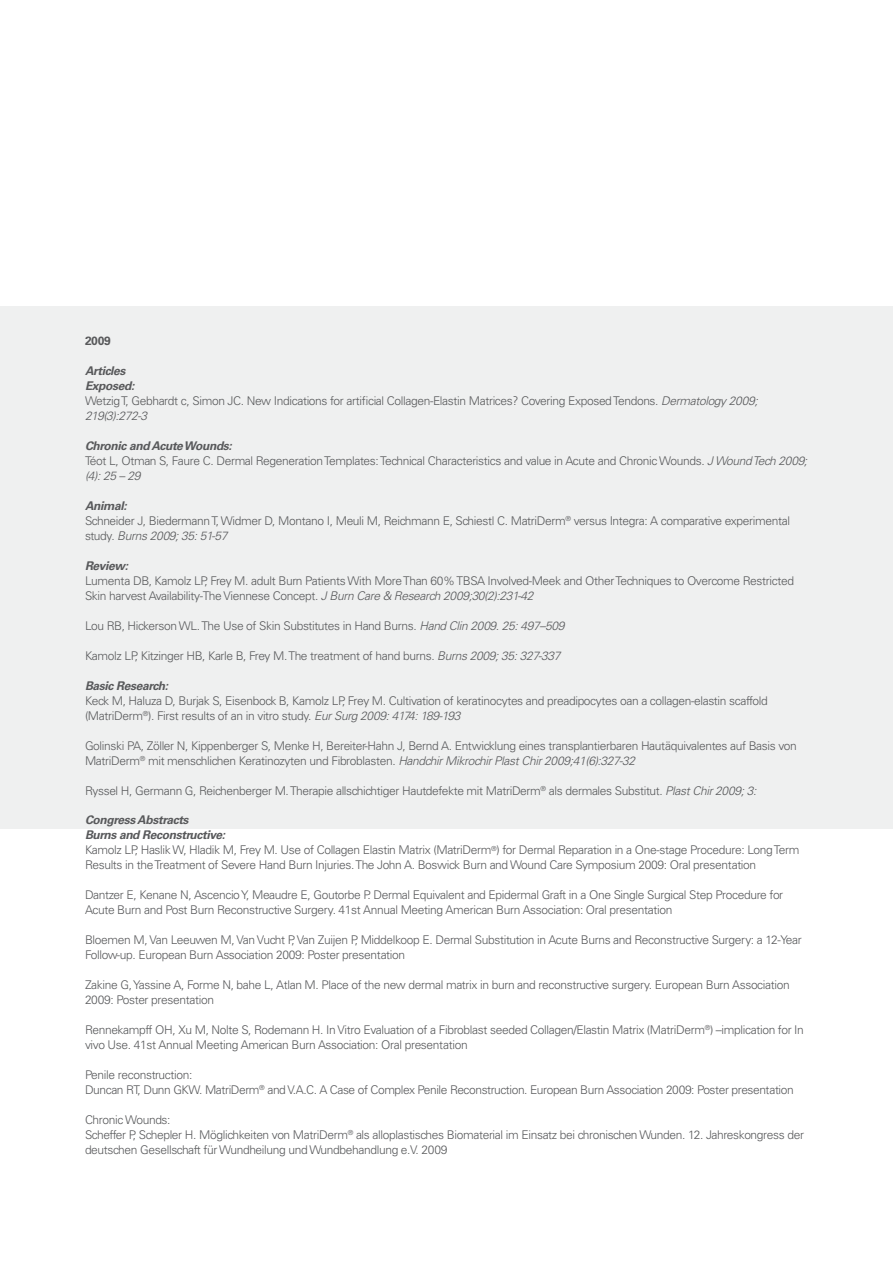
<style>
.page{position:relative;width:893px;height:1263px;background:#fff}
.page>*{position:absolute;margin:0;border:0;box-sizing:border-box;transform-origin:0 0}
.t1{font:300 12px/15px "Univers LT Std";letter-spacing:-.03em;color:#58595b}
.t2{font:italic 700 12px "Univers LT Std";letter-spacing:-.03em;color:#58595b}
.t3{font:700 12px "Univers LT Std";color:#58595b}
.s1{font-weight:700;font-style:italic}
.s2{font-style:italic}
</style>
<div class="page">
<div style="left:0;top:306px;width:893px;height:523px;background:#eff0f0"></div>
<p class="t3" style="left:85px;top:335px;width:27px">2009</p>
<p class="t1" style="left:85px;top:364px;width:674px"><span class="s1">Articles<br>Exposed:<br></span>Wetzig T, Gebhardt c, Simon JC. New Indications for artificial Collagen-Elastin Matrices? Covering Exposed Tendons. <span class="s2">Dermatology 2009; 219(3):272-3</span></p>
<p class="t1" style="left:85px;top:439px;width:724px"><span class="s1">Chronic and Acute Wounds:<br></span>Téot L, Otman S, Faure C. Dermal Regeneration Templates: Technical Characteristics and value in Acute and Chronic Wounds. <span class="s2">J Wound Tech 2009; (4): 25 – 29</span></p>
<p class="t1" style="left:85px;top:499px;width:707px"><span class="s1">Animal:<br></span>Schneider J, Biedermann T, Widmer D, Montano I, Meuli M, Reichmann E, Schiestl C. MatriDerm<sup>®</sup> versus Integra: A comparative experimental study. <span class="s2">Burns 2009; 35: 51-57</span></p>
<p class="t2" style="left:85px;top:560px;width:45px">Review:</p>
<p class="t1" style="left:85px;top:573px;width:710px">Lumenta DB, Kamolz LP, Frey M. adult Burn Patients With More Than 60% TBSA Involved-Meek and Other Techniques to Overcome Restricted<br>Skin harvest Availability-The Viennese Concept. <span class="s2">J Burn Care &amp; Research 2009;30(2):231-42</span></p>
<p class="t1" style="left:85px;top:618px;width:481px">Lou RB, Hickerson WL. The Use of Skin Substitutes in Hand Burns. <span class="s2">Hand Clin 2009. 25: 497–509</span></p>
<p class="t1" style="left:85px;top:648px;width:477px">Kamolz LP, Kitzinger HB, Karle B, Frey M. The treatment of hand burns. <span class="s2">Burns 2009; 35: 327-337</span></p>
<p class="t2" style="left:85px;top:680px;width:85px">Basic Research:</p>
<p class="t1" style="left:85px;top:693px;width:684px">Keck M, Haluza D, Burjak S, Eisenbock B, Kamolz LP, Frey M. Cultivation of keratinocytes and preadipocytes oan a collagen-elastin scaffold (MatriDerm<sup>®</sup>). First results of an in vitro study. <span class="s2">Eur Surg 2009: 4174: 189-193</span></p>
<p class="t1" style="left:85px;top:738px;width:713px">Golinski PA, Zöller N, Kippenberger S, Menke H, Bereiter-Hahn J, Bernd A. Entwicklung eines transplantierbaren Hautäquivalentes auf Basis von<br>MatriDerm<sup>®</sup> mit menschlichen Keratinozyten und Fibroblasten. <span class="s2">Handchir Mikrochir Plast Chir 2009;41(6):327-32</span></p>
<p class="t1" style="left:85px;top:783px;width:673px">Ryssel H, Germann G, Reichenberger M. Therapie allschichtiger Hautdefekte mit MatriDerm<sup>®</sup> als dermales Substitut. <span class="s2">Plast Chir 2009; 3:</span></p>
<p class="t1" style="left:85px;top:813px;width:716px"><span class="s1">Congress Abstracts<br>Burns and Reconstructive:<br></span>Kamolz LP, Haslik W, Hladik M, Frey M. Use of Collagen Elastin Matrix (MatriDerm<sup>®</sup>) for Dermal Reparation in a One-stage Procedure: Long Term Results in the Treatment of Severe Hand Burn Injuries. The John A. Boswick Burn and Wound Care Symposium 2009: Oral presentation</p>
<p class="t1" style="left:85px;top:888px;width:700px">Dantzer E, Kenane N, Ascencio Y, Meaudre E, Goutorbe P. Dermal Equivalent and Epidermal Graft in a One Single Surgical Step Procedure for<br>Acute Burn and Post Burn Reconstructive Surgery. 41st Annual Meeting American Burn Association: Oral presentation</p>
<p class="t1" style="left:85px;top:933px;width:718px">Bloemen M, Van Leeuwen M, Van Vucht P, Van Zuijen P, Middelkoop E. Dermal Substitution in Acute Burns and Reconstructive Surgery: a 12-Year<br>Follow-up. European Burn Association 2009: Poster presentation</p>
<p class="t1" style="left:85px;top:978px;width:706px">Zakine G, Yassine A, Forme N, bahe L, Atlan M. Place of the new dermal matrix in burn and reconstructive surgery. European Burn Association<br>2009: Poster presentation</p>
<p class="t1" style="left:85px;top:1023px;width:720px">Rennekampff OH, Xu M, Nolte S, Rodemann H. In Vitro Evaluation of a Fibroblast seeded Collagen/Elastin Matrix (MatriDerm<sup>®</sup>) –implication for In vivo Use. 41st Annual Meeting American Burn Association: Oral presentation</p>
<p class="t1" style="left:85px;top:1068px;width:710px">Penile reconstruction:<br>Duncan RT, Dunn GKW. MatriDerm<sup>®</sup> and V.A.C. A Case of Complex Penile Reconstruction. European Burn Association 2009: Poster presentation</p>
<p class="t1" style="left:85px;top:1113px;width:720px">Chronic Wounds:<br>Scheffer P, Schepler H. Möglichkeiten von MatriDerm<sup>®</sup> als alloplastisches Biomaterial im Einsatz bei chronischen Wunden. 12. Jahreskongress der deutschen Gesellschaft für Wundheilung und Wundbehandlung e.V. 2009</p>
</div>
